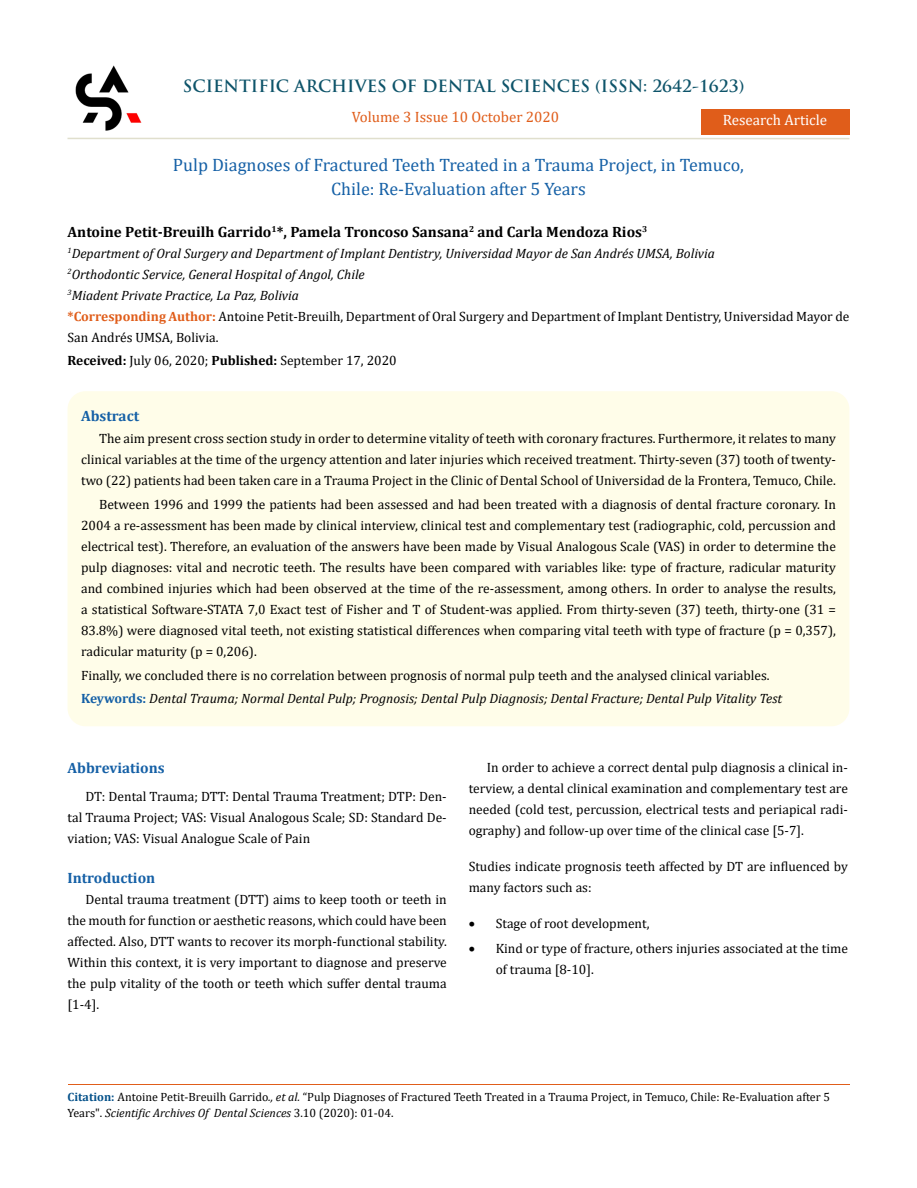
<style>
.page{position:relative;width:917px;height:1188px;background:#fff}
.page>*{position:absolute;margin:0;border:0;box-sizing:border-box;transform-origin:0 0}
.t1{font:18px/24px "Cambria";color:#1560a6;text-align:center}
.t2{font:700 16.5px "Trajan Pro";color:#0e546a}
.t3{font:700 15px "Cambria";color:#000}
.t4{font:700 15px "Cambria";color:#1560a6}
.t5{font:15px "Cambria";color:#e05d1a}
.t6{font:15px "Cambria";color:#fff}
.t7{font:13.5px/21px "Cambria";color:#000;text-align:justify}
.t8{font:italic 13.5px/21px "Cambria";color:#000}
.t9{font:12px/16.5px "Cambria";color:#000}
.s1{font-weight:700;font-style:normal;color:#e05d1a}
.s2{font-style:normal}
.s3{font-weight:700}
.s4{font-weight:700;font-style:normal;color:#1560a6}
.s5{font-weight:700;color:#035089}
.s6{font-style:italic}
</style>
<div class="page">
<div style="left:700px;top:110px;width:149px;height:25px;background:#e05d1a"></div>
<img style="left:75px;top:65px;width:66px;height:66px">
<div style="left:68px;top:391px;width:781px;height:335px;background:#fffde9;border-radius:18px"></div>
<hr style="left:67px;top:138px;width:782px;height:1px;background:#e0dfcd">
<hr style="left:68px;top:1084px;width:781px;height:1px;background:#e05d1a">
<p class="t2" style="left:183px;top:76px;width:563px">SCIENTIFIC ARCHIVES OF DENTAL SCIENCES (ISSN: 2642-1623)</p>
<p class="t5" style="left:352px;top:108px;width:209px">Volume 3 Issue 10 October 2020</p>
<h1 class="t1" style="left:173px;top:153px;width:572px">Pulp Diagnoses of Fractured Teeth Treated in a Trauma Project, in Temuco,<br>Chile: Re-Evaluation after 5 Years</h1>
<p class="t3" style="left:67px;top:221px;width:581px">Antoine Petit-Breuilh Garrido<sup>1</sup>*, Pamela Troncoso Sansana<sup>2</sup> and Carla Mendoza Rios<sup>3</sup></p>
<p class="t8" style="left:67px;top:242px;width:783px"><sup>1</sup>Department of Oral Surgery and Department of Implant Dentistry, Universidad Mayor de San Andrés UMSA, Bolivia<br><sup>2</sup>Orthodontic Service, General Hospital of Angol, Chile<br><sup>3</sup>Miadent Private Practice, La Paz, Bolivia<br><span class="s1">*Corresponding Author:</span> <span class="s2">Antoine Petit-Breuilh, Department of Oral Surgery and Department of Implant Dentistry, Universidad Mayor de San Andrés UMSA, Bolivia.</span></p>
<p class="t6" style="left:722px;top:111px;width:106px">Research Article</p>
<p class="t7" style="left:67px;top:349px;width:330px"><span class="s3">Received:</span> July 06, 2020; <span class="s3">Published:</span> September 17, 2020</p>
<p class="t4" style="left:81px;top:405px;width:60px">Abstract</p>
<p class="t7" style="left:81px;top:428px;width:756px;text-indent:18px">The aim present cross section study in order to determine vitality of teeth with coronary fractures. Furthermore, it relates to many clinical variables at the time of the urgency attention and later injuries which received treatment. Thirty-seven (37) tooth of twenty&shy;two (22) patients had been taken care in a Trauma Project in the Clinic of Dental School of Universidad de la Frontera, Temuco, Chile.</p>
<p class="t7" style="left:81px;top:494px;width:756px;text-indent:18px">Between 1996 and 1999 the patients had been assessed and had been treated with a diagnosis of dental fracture coronary. In 2004 a re-assessment has been made by clinical interview, clinical test and complementary test (radiographic, cold, percussion and electrical test). Therefore, an evaluation of the answers have been made by Visual Analogous Scale (VAS) in order to determine the pulp diagnoses: vital and necrotic teeth. The results have been compared with variables like: type of fracture, radicular maturity and combined injuries which had been observed at the time of the re-assessment, among others. In order to analyse the results, a statistical Software-STATA 7,0 Exact test of Fisher and T of Student-was applied. From thirty-seven (37) teeth, thirty-one (31 = 83.8%) were diagnosed vital teeth, not existing statistical differences when comparing vital teeth with type of fracture (p = 0,357), radicular maturity (p = 0,206).</p>
<p class="t7" style="left:81px;top:665px;width:690px">Finally, we concluded there is no correlation between prognosis of normal pulp teeth and the analysed clinical variables.</p>
<p class="t8" style="left:81px;top:688px;width:702px"><span class="s4">Keywords:</span> Dental Trauma; Normal Dental Pulp; Prognosis; Dental Pulp Diagnosis; Dental Fracture; Dental Pulp Vitality Test</p>
<p class="t4" style="left:68px;top:757px;width:99px">Abbreviations</p>
<p class="t7" style="left:67px;top:786px;width:381px;text-indent:18px">DT: Dental Trauma; DTT: Dental Trauma Treatment; DTP: Den&shy;tal Trauma Project; VAS: Visual Analogous Scale; SD: Standard De&shy;viation; VAS: Visual Analogue Scale of Pain</p>
<p class="t4" style="left:67px;top:867px;width:89px">Introduction</p>
<p class="t7" style="left:67px;top:889px;width:381px;text-indent:18px">Dental trauma treatment (DTT) aims to keep tooth or teeth in the mouth for function or aesthetic reasons, which could have been affected. Also, DTT wants to recover its morph-functional stability.<br>Within this context, it is very important to diagnose and preserve the pulp vitality of the tooth or teeth which suffer dental trauma [1-4].</p>
<p class="t7" style="left:468px;top:757px;width:381px;text-indent:18px">In order to achieve a correct dental pulp diagnosis a clinical in&shy;terview, a dental clinical examination and complementary test are needed (cold test, percussion, electrical tests and periapical radi&shy;ography) and follow-up over time of the clinical case [5-7].</p>
<p class="t7" style="left:468px;top:856px;width:381px">Studies indicate prognosis teeth affected by DT are influenced by many factors such as:</p>
<p class="t7" style="left:468px;top:913px;width:182px">• Stage of root development,</p>
<p class="t7" style="left:495px;top:938px;width:354px;text-indent:-27px">• Kind or type of fracture, others injuries associated at the time of trauma [8-10].</p>
<p class="t9" style="left:68px;top:1088px;width:764px"><span class="s5">Citation:</span> Antoine Petit-Breuilh Garrido<span class="s6">., et al.</span> “Pulp Diagnoses of Fractured Teeth Treated in a Trauma Project, in Temuco, Chile: Re-Evaluation after 5<br>Years". <span class="s6">Scientific Archives Of Dental Sciences</span> 3.10 (2020): 01-04.</p>
</div>
